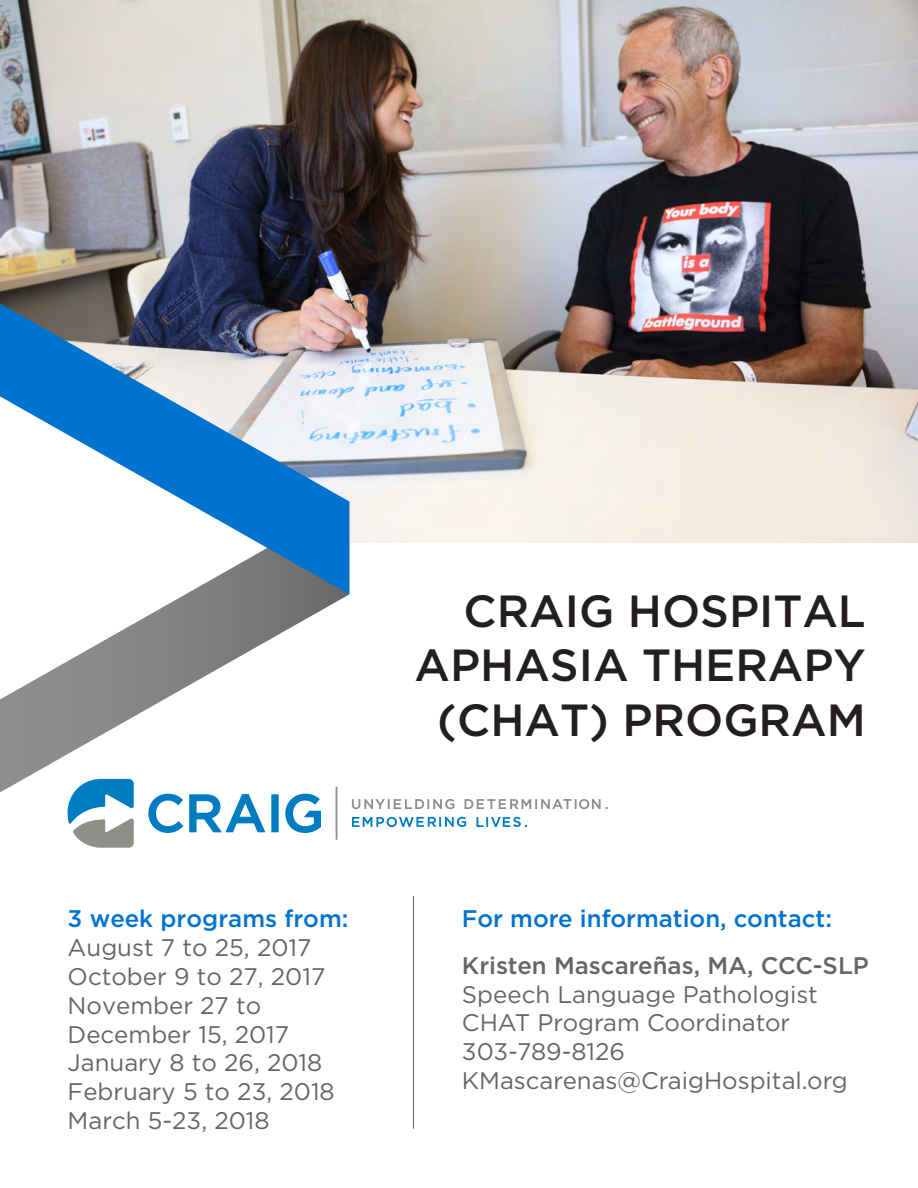
<style>
.page{position:relative;width:918px;height:1188px;background:#fff}
.page>*{position:absolute;margin:0;border:0;box-sizing:border-box;transform-origin:0 0}
.t1{font:500 45px/54.3px "Gotham";color:#231f20;text-align:right}
.t2{font:24px/28.8px "Gotham";color:#63656a}
.t3{font:500 24px "Gotham";color:#0073ce}
.t4{font:500 24px "Gotham";color:#63656a}
</style>
<div class="page">
<img style="left:0;top:1px;width:918px;height:542px">
<hr style="left:413px;top:896px;width:1px;height:233px;background:#63656a">
<svg style="left:0;top:594px;width:349px;height:198px"></svg>
<svg style="left:0;top:303px;width:349px;height:291px"></svg>
<svg style="left:352px;top:799px;width:102px;height:10px"></svg>
<svg style="left:465px;top:799px;width:143px;height:10px"></svg>
<svg style="left:352px;top:817px;width:114px;height:10px"></svg>
<svg style="left:477px;top:817px;width:50px;height:10px"></svg>
<svg style="left:148px;top:794px;width:35px;height:39px"></svg>
<svg style="left:189px;top:794px;width:76px;height:38px"></svg>
<div style="left:271px;top:794px;width:8px;height:38px;background:#007cc2"></div>
<svg style="left:285px;top:794px;width:36px;height:39px"></svg>
<hr style="left:336px;top:787px;width:1px;height:53px;background:#908e89">
<svg style="left:68px;top:779px;width:66px;height:69px"></svg>
<p class="t3" style="left:68px;top:903px;width:282px">3 week programs from:</p>
<p class="t2" style="left:68px;top:933px;width:269px">August 7 to 25, 2017<br>October 9 to 27, 2017<br>November 27 to<br>December 15, 2017<br>January 8 to 26, 2018<br>February 5 to 23, 2018<br>March 5-23, 2018</p>
<h1 class="t1" style="left:415px;top:584px;width:453px">CRAIG HOSPITAL<br>APHASIA THERAPY (CHAT) PROGRAM</h1>
<p class="t3" style="left:462px;top:903px;width:372px">For more information, contact:</p>
<p class="t4" style="left:462px;top:950px;width:408px">Kristen Mascareñas, MA, CCC-SLP</p>
<p class="t2" style="left:462px;top:979px;width:387px">Speech Language Pathologist<br>CHAT Program Coordinator<br>303-789-8126<br>KMascarenas@CraigHospital.org</p>
</div>
